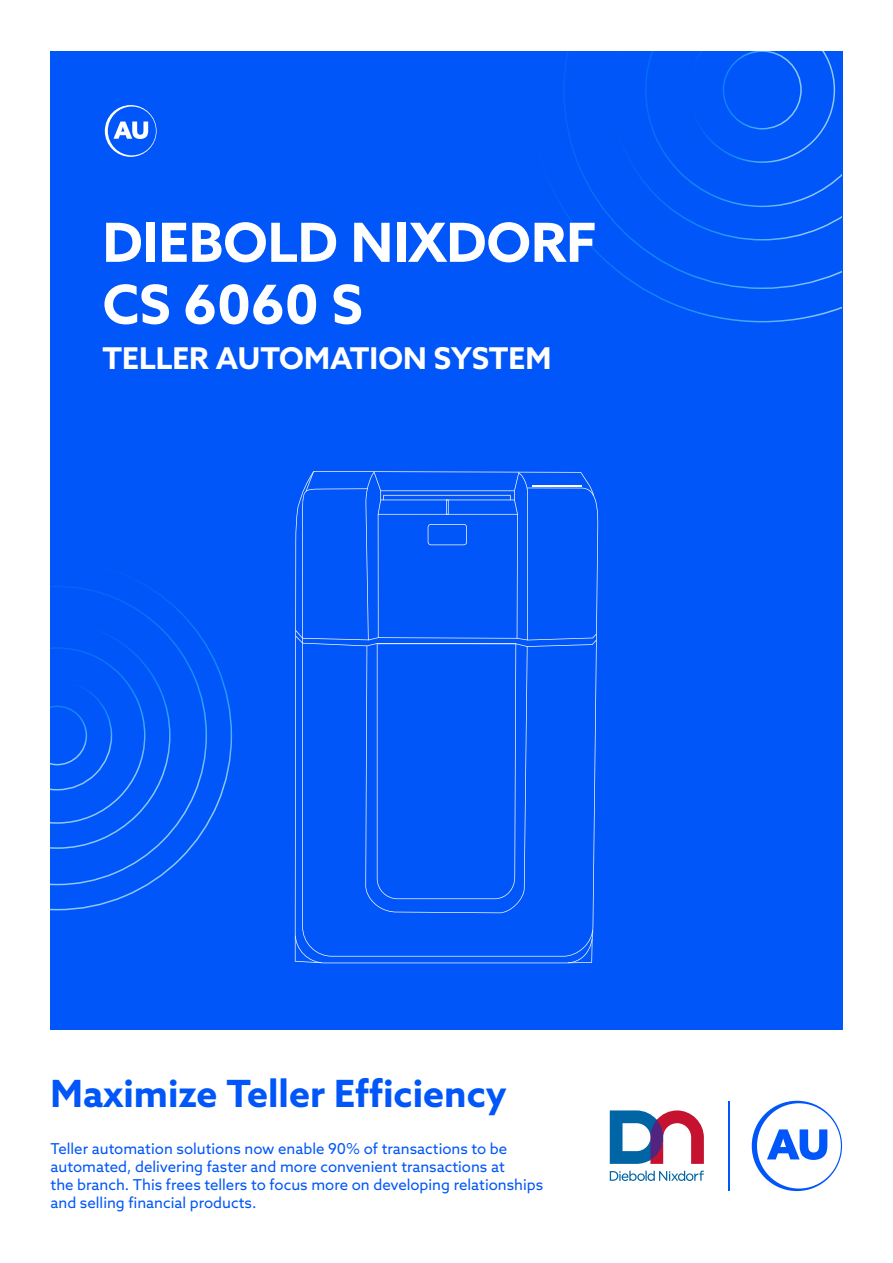
<style>
.page{position:relative;width:893px;height:1263px;background:#fff}
.page>*{position:absolute;margin:0;border:0;box-sizing:border-box;transform-origin:0 0}
.t1{font:700 54px/61.9px "Azo Sans";color:#fff}
.t2{font:700 37.5px "Azo Sans";color:#0056f8}
.t3{font:700 30px "Azo Sans";color:#fff}
.t4{font:15px/18px "Azo Sans";color:#0056f8}
</style>
<div class="page">
<div style="left:50px;top:51px;width:793px;height:979px;background:#0056f8"></div>
<svg style="left:560px;top:51px;width:282px;height:272px"></svg>
<svg style="left:611px;top:51px;width:231px;height:190px"></svg>
<svg style="left:51px;top:584px;width:181px;height:327px"></svg>
<svg style="left:51px;top:621px;width:120px;height:228px"></svg>
<svg style="left:105px;top:105px;width:52px;height:52px"></svg>
<svg style="left:752px;top:1101px;width:90px;height:90px"></svg>
<hr style="left:728px;top:1101px;width:1px;height:89px;background:#0056f8">
<svg style="left:610px;top:1110px;width:94px;height:54px"></svg>
<svg style="left:610px;top:1170px;width:94px;height:11px"></svg>
<svg style="left:295px;top:936px;width:26px;height:27px"></svg>
<svg style="left:568px;top:956px;width:24px;height:7px"></svg>
<svg style="left:302px;top:506px;width:296px;height:450px"></svg>
<svg style="left:295px;top:471px;width:302px;height:442px"></svg>
<h1 class="t1" style="left:103px;top:211px;width:496px">DIEBOLD NIXDORF<br>CS 6060 S</h1>
<h3 class="t3" style="left:103px;top:338px;width:450px">TELLER AUTOMATION SYSTEM</h3>
<h2 class="t2" style="left:51px;top:1069px;width:458px">Maximize Teller Efficiency</h2>
<p class="t4" style="left:51px;top:1139px;width:494px">Teller automation solutions now enable 90% of transactions to be automated, delivering faster and more convenient transactions at<br>the branch. This frees tellers to focus more on developing relationships and selling financial products.</p>
</div>
